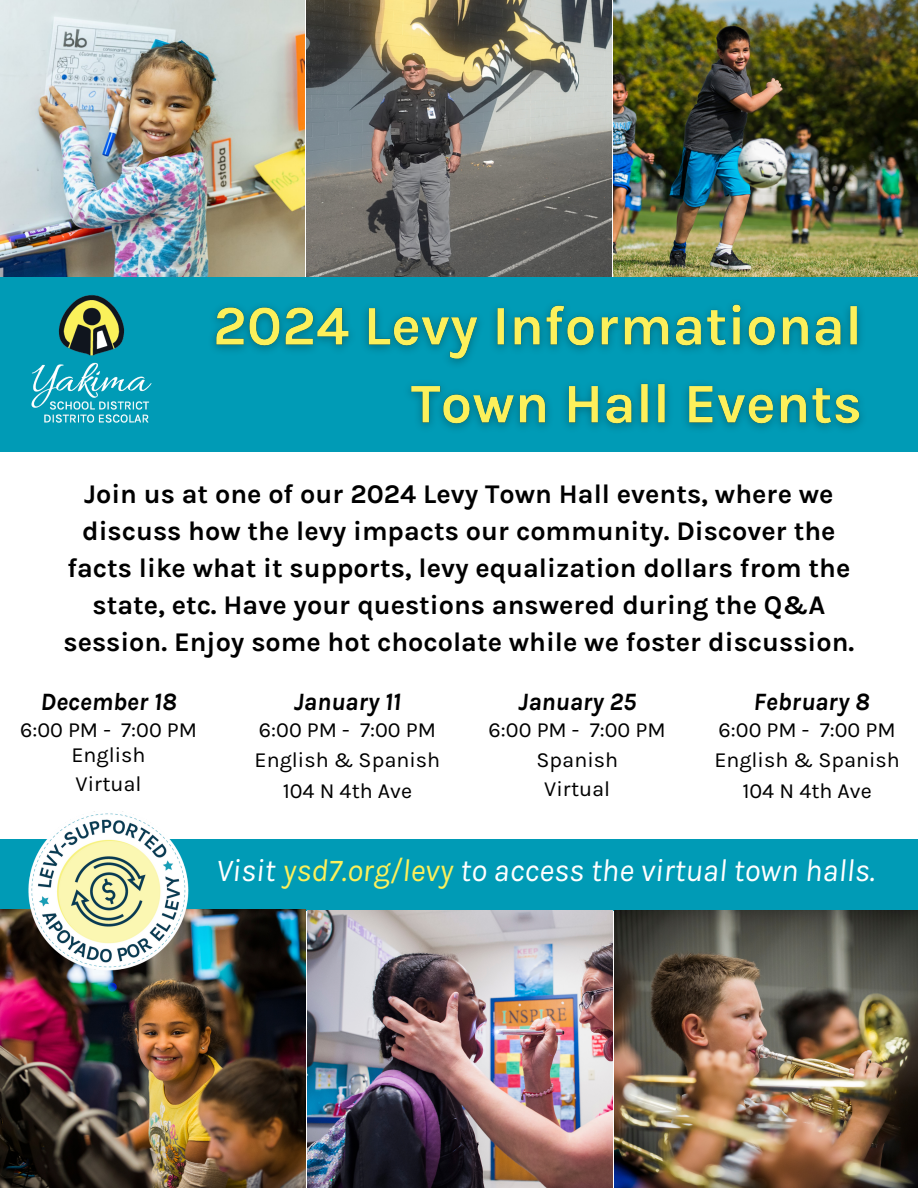
<style>
.page{position:relative;width:918px;height:1188px;background:#fff}
.page>*{position:absolute;margin:0;border:0;box-sizing:border-box;transform-origin:0 0}
.t1{font:italic 31.95px "Karla";color:#fff}
.t2{font:700 27px/37.2px "Karla";color:#000;text-align:center}
.t3{font:italic 700 24.9px "Karla";color:#000}
.t4{font:21.6px "Karla";color:#000}
.s1{color:#fcf05b}
</style>
<div class="page">
<img style="left:0;top:0;width:611px;height:277px">
<div style="left:0;top:277px;width:918px;height:175px;background:#009bb6"></div>
<img style="left:613px;top:0;width:305px;height:277px">
<div style="left:0;top:840px;width:918px;height:71px;background:#009bb6"></div>
<img style="left:0;top:909px;width:306px;height:279px">
<img style="left:307px;top:911px;width:305px;height:277px">
<img style="left:614px;top:911px;width:304px;height:277px">
<img style="left:28px;top:811px;width:162px;height:160px">
<img style="left:31px;top:295px;width:121px;height:128px">
<img style="left:213px;top:304px;width:649px;height:125px">
<p class="t2" style="left:63px;top:475px;width:792px">Join us at one of our 2024 Levy Town Hall events, where we discuss how the levy impacts our community. Discover the facts like what it supports, levy equalization dollars from the state, etc. Have your questions answered during the Q&amp;A session. Enjoy some hot chocolate while we foster discussion.</p>
<p class="t3" style="left:41px;top:687px;width:138px">December 18</p>
<p class="t3" style="left:294px;top:687px;width:109px">January 11</p>
<p class="t3" style="left:518px;top:687px;width:119px">January 25</p>
<p class="t3" style="left:754px;top:687px;width:117px">February 8</p>
<p class="t4" style="left:20px;top:717px;width:179px">6:00 PM - 7:00 PM</p>
<p class="t4" style="left:259px;top:717px;width:179px">6:00 PM - 7:00 PM</p>
<p class="t4" style="left:489px;top:717px;width:179px">6:00 PM - 7:00 PM</p>
<p class="t4" style="left:719px;top:717px;width:179px">6:00 PM - 7:00 PM</p>
<p class="t4" style="left:72px;top:742px;width:76px">English</p>
<p class="t4" style="left:76px;top:771px;width:67px">Virtual</p>
<p class="t4" style="left:255px;top:747px;width:187px">English &amp; Spanish</p>
<p class="t4" style="left:283px;top:779px;width:131px">104 N 4th Ave</p>
<p class="t4" style="left:537px;top:747px;width:83px">Spanish</p>
<p class="t4" style="left:544px;top:776px;width:67px">Virtual</p>
<p class="t4" style="left:714px;top:747px;width:187px">English &amp; Spanish</p>
<p class="t4" style="left:742px;top:779px;width:131px">104 N 4th Ave</p>
<p class="t1" style="left:216px;top:852px;width:660px">Visit <span class="s1">ysd7.org/levy</span> to access the virtual town halls.</p>
</div>
